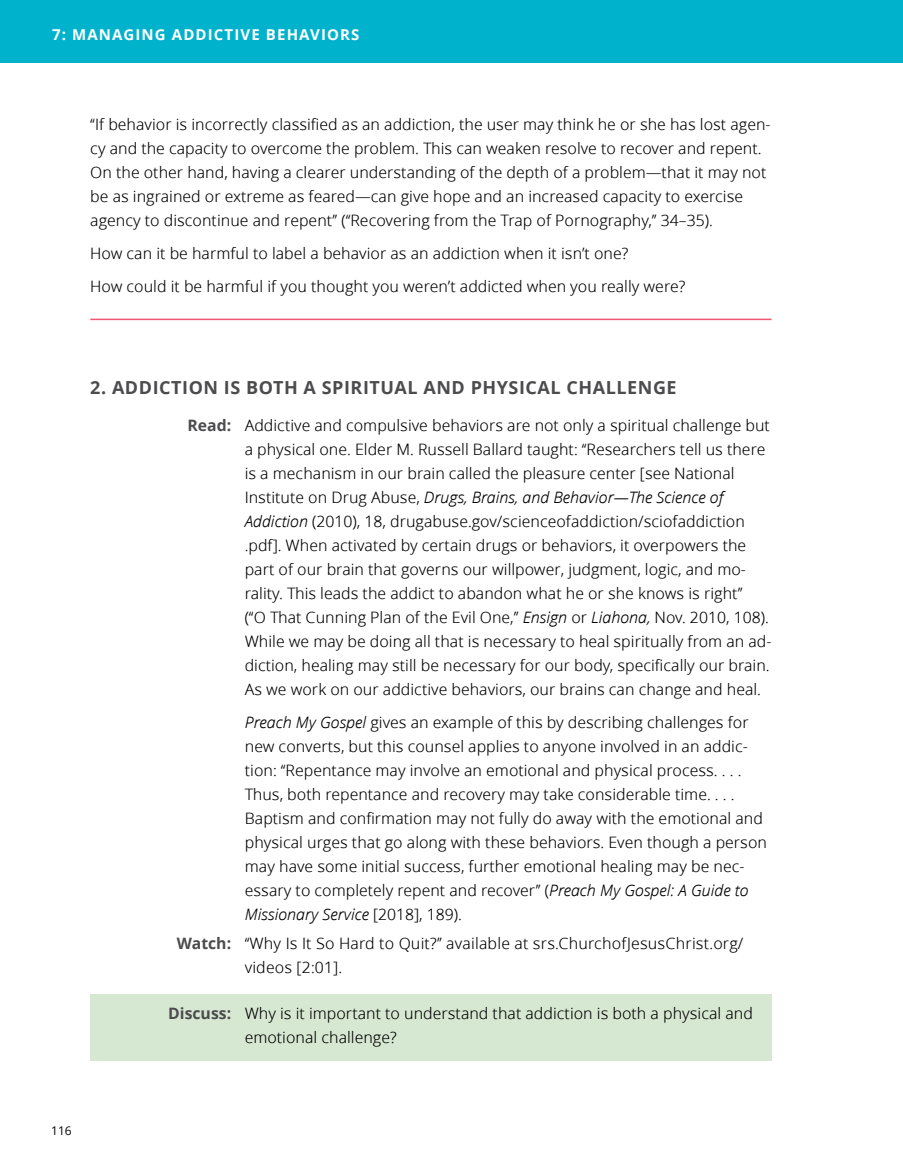
<style>
.page{position:relative;width:903px;height:1175px;background:#fff}
.page>*{position:absolute;margin:0;border:0;box-sizing:border-box;transform-origin:0 0}
.t1{font:700 18px "Zoramlds Lat";letter-spacing:.03em;color:#4c4c4e}
.p1_figure_tchmthd_fi{font:15.75px/24px "Zoramlds Lat";color:#000}
.p1_figure_tchmthd{font:15.75px/24px "Zoramlds Lat";color:#000}
.p1_aside_info{font:15.75px/24px "Zoramlds Lat";color:#000}
.p1_figure_tchr-teach{font:15.75px/24px "Zoramlds Lat";color:#000}
.p1_aside_info_end{font:15.75px "Zoramlds Lat";color:#000}
.p1_title_figure_tchm{font:700 15.75px "Zoramlds Lat";color:#4c4c4e}
.p1_title_figure_tchr{font:700 15.75px "Zoramlds Lat";color:#4c4c4e}
.Header_white{font:700 15px "Zoramlds Lat";letter-spacing:.075em;color:#fff}
.t2{font:12px "Zoramlds Lat";color:#000}
.s1{font-style:italic}
</style>
<div class="page">
<div style="left:0;top:0;width:903px;height:63px;background:#00b2cc"></div>
<hr style="left:90px;top:319px;width:681px;height:1px;background:#f05574">
<div style="left:90px;top:993px;width:155px;height:67px;background:#d7e8d2"></div>
<div style="left:231px;top:993px;width:540px;height:67px;background:#d7e8d2"></div>
<p class="Header_white" style="left:52px;top:24px;width:309px">7: MANAGING ADDICTIVE BEHAVIORS</p>
<p class="p1_aside_info" style="left:90px;top:112px;width:682px">“If behavior is incorrectly classified as an addiction, the user may think he or she has lost agen&shy;cy and the capacity to overcome the problem. This can weaken resolve to recover and repent.<br>On the other hand, having a clearer understanding of the depth of a problem—that it may not be as ingrained or extreme as feared—can give hope and an increased capacity to exercise agency to discontinue and repent” (“Recovering from the Trap of Pornography,” 34–35).</p>
<p class="p1_aside_info" style="left:90px;top:241px;width:539px">How can it be harmful to label a behavior as an addiction when it isn’t one?</p>
<p class="p1_aside_info_end" style="left:90px;top:274px;width:596px">How could it be harmful if you thought you weren’t addicted when you really were?</p>
<p class="t1" style="left:90px;top:373px;width:588px">2. ADDICTION IS BOTH A SPIRITUAL AND PHYSICAL CHALLENGE</p>
<p class="p1_title_figure_tchm" style="left:187px;top:413px;width:45px">Read:</p>
<p class="p1_figure_tchmthd_fi" style="left:245px;top:413px;width:528px">Addictive and compulsive behaviors are not only a spiritual challenge but a physical one. Elder M. Russell Ballard taught: “Researchers tell us there is a mechanism in our brain called the pleasure center [see National Institute on Drug Abuse, <span class="s1">Drugs, Brains, and Behavior—The Science of Addiction</span> (2010), 18, drugabuse.gov/scienceofaddiction/sciofaddiction .pdf]. When activated by certain drugs or behaviors, it overpowers the part of our brain that governs our willpower, judgment, logic, and mo&shy;rality. This leads the addict to abandon what he or she knows is right”<br>(“O That Cunning Plan of the Evil One,” <span class="s1">Ensign</span> or <span class="s1">Liahona,</span> Nov. 2010, 108).<br>While we may be doing all that is necessary to heal spiritually from an ad&shy;diction, healing may still be necessary for our body, specifically our brain.<br>As we work on our addictive behaviors, our brains can change and heal.</p>
<p class="p1_figure_tchmthd" style="left:245px;top:710px;width:523px"><span class="s1">Preach My Gospel</span> gives an example of this by describing challenges for new converts, but this counsel applies to anyone involved in an addic&shy;tion: “Repentance may involve an emotional and physical process. . . .<br>Thus, both repentance and recovery may take considerable time. . . .<br>Baptism and confirmation may not fully do away with the emotional and physical urges that go along with these behaviors. Even though a person may have some initial success, further emotional healing may be nec&shy;essary to completely repent and recover” (<span class="s1">Preach My Gospel: A Guide to Missionary Service</span> [2018], 189).</p>
<p class="p1_title_figure_tchm" style="left:177px;top:931px;width:56px">Watch:</p>
<p class="p1_figure_tchmthd_fi" style="left:245px;top:931px;width:500px">“Why Is It So Hard to Quit?” available at srs.ChurchofJesusChrist.org/ videos [2:01].</p>
<p class="p1_title_figure_tchr" style="left:168px;top:1001px;width:64px">Discuss:</p>
<p class="p1_figure_tchr-teach" style="left:245px;top:1001px;width:510px">Why is it important to understand that addiction is both a physical and emotional challenge?</p>
<p class="t2" style="left:51px;top:1121px;width:22px">116</p>
</div>
